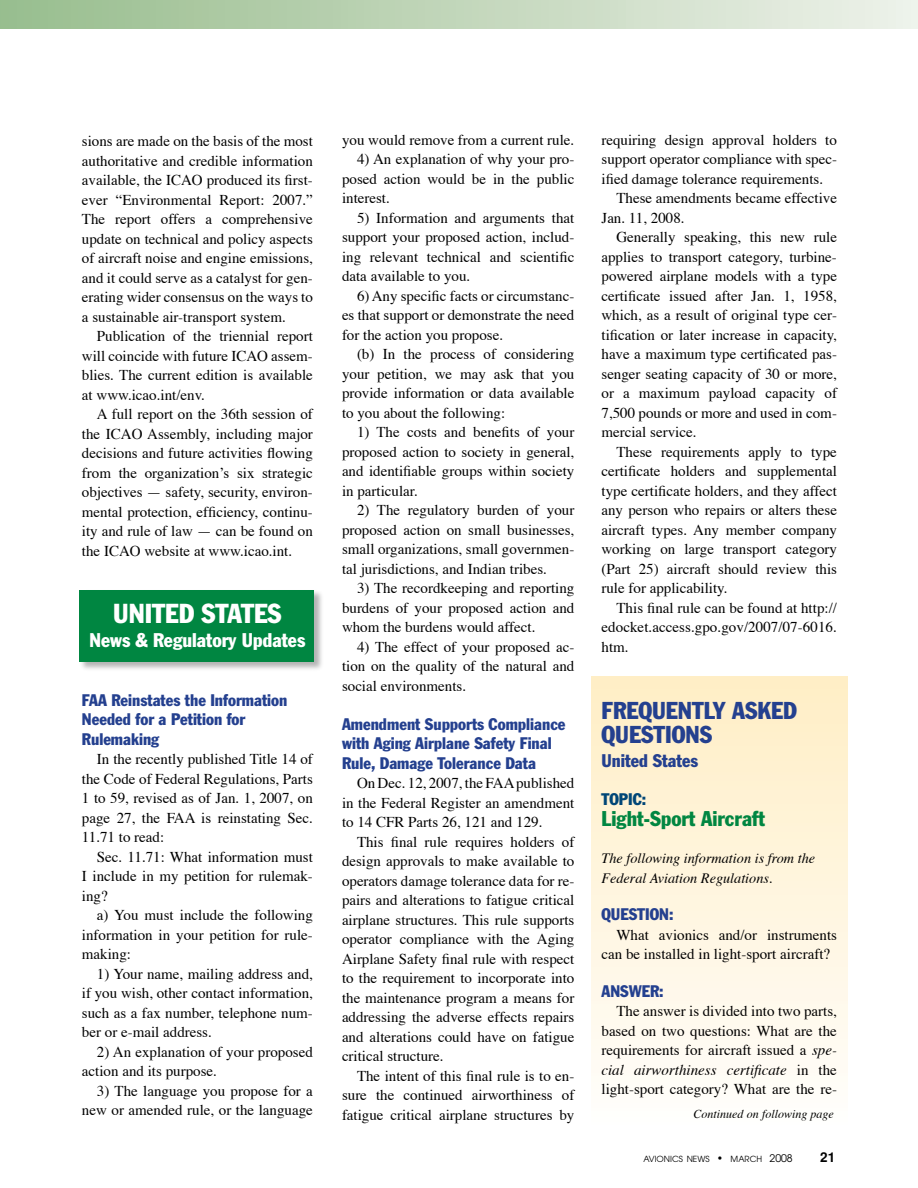
<style>
.page{position:relative;width:918px;height:1188px;background:#fff}
.page>*{position:absolute;margin:0;border:0;box-sizing:border-box;transform-origin:0 0}
.t1{font:condensed 27px "Franklin Gothic";color:#fff}
.t2{font:condensed 24px/24px "Franklin Gothic";color:#24408f}
.t3{font:condensed 21px "Franklin Gothic";color:#008641}
.t4{font:condensed 19.5px "Franklin Gothic";color:#fff}
.t5{font:condensed 18px "Franklin Gothic";color:#24408f}
.t6{font:condensed 16.5px/19.5px "Franklin Gothic";color:#24408f}
.t7{font:condensed 16.5px "Franklin Gothic";color:#004677}
.t8{font:15px/19.5px "Times";color:#000;text-align:justify}
.t9{font:italic 14.25px/19.5px "Times";color:#000}
.t10{font:700 13.5px "Helvetica";color:#000}
.t11{font:italic 12px "Times";color:#000}
.t12{font:8.4px "Avant Garde";color:#000}
.s1{font-style:italic}
.s2{font-size:10.5px}
</style>
<div class="page">
<div style="left:591px;top:676px;width:257px;height:449px;background:linear-gradient(to bottom,#ffeec5,#fffefb)"></div>
<div style="left:0;top:0;width:918px;height:28px;background:linear-gradient(to right,#97bd8d,#eef1ea)"></div>
<div style="left:78px;top:588px;width:246px;height:84px;background:#000;opacity:.3"></div>
<div style="left:80px;top:590px;width:234px;height:72px;background:#008641"></div>
<p class="t8" style="left:82px;top:130px;width:233px">sions are made on the basis of the most authoritative and credible information available, the ICAO produced its first&shy;ever “Environmental Report: 2007.” The report offers a comprehensive update on technical and policy aspects of aircraft noise and engine emissions, and it could serve as a catalyst for gen&shy;erating wider consensus on the ways to a sustainable air-transport system.</p>
<p class="t8" style="left:82px;top:325px;width:233px;text-indent:15px">Publication of the triennial report will coincide with future ICAO assem&shy;blies. The current edition is available at www.icao.int/env.</p>
<p class="t8" style="left:82px;top:403px;width:233px;text-indent:15px">A full report on the 36th session of the ICAO Assembly, including major decisions and future activities flowing from the organization’s six strategic objectives — safety, security, environ&shy;mental protection, efficiency, continu&shy;ity and rule of law — can be found on the ICAO website at www.icao.int.</p>
<h1 class="t1" style="left:113px;top:597px;width:170px">UNITED STATES</h1>
<h3 class="t4" style="left:90px;top:629px;width:217px">News &amp; Regulatory Updates</h3>
<p class="t6" style="left:82px;top:690px;width:207px">FAA Reinstates the Information<br>Needed for a Petition for<br>Rulemaking</p>
<p class="t8" style="left:82px;top:748px;width:233px;text-indent:15px">In the recently published Title 14 of the Code of Federal Regulations, Parts 1 to 59, revised as of Jan. 1, 2007, on page 27, the FAA is reinstating Sec.<br>11.71 to read:</p>
<p class="t8" style="left:82px;top:846px;width:232px;text-indent:15px">Sec. 11.71: What information must I include in my petition for rulemak&shy;ing?</p>
<p class="t8" style="left:82px;top:904px;width:232px;text-indent:15px">a) You must include the following information in your petition for rule&shy;making:</p>
<p class="t8" style="left:82px;top:963px;width:232px;text-indent:15px">1) Your name, mailing address and, if you wish, other contact information, such as a fax number, telephone num&shy;ber or e-mail address.</p>
<p class="t8" style="left:82px;top:1041px;width:232px;text-indent:15px">2) An explanation of your proposed action and its purpose.</p>
<p class="t8" style="left:82px;top:1080px;width:233px;text-align:right">3) The language you propose for a new or amended rule, or the language</p>
<p class="t8" style="left:342px;top:129px;width:234px">you would remove from a current rule.</p>
<p class="t8" style="left:342px;top:148px;width:234px;text-indent:15px">4) An explanation of why your pro&shy;posed action would be in the public interest.</p>
<p class="t8" style="left:342px;top:207px;width:234px;text-indent:15px">5) Information and arguments that support your proposed action, includ&shy;ing relevant technical and scientific data available to you.</p>
<p class="t8" style="left:342px;top:285px;width:234px;text-indent:15px">6) Any specific facts or circumstanc&shy;es that support or demonstrate the need for the action you propose.</p>
<p class="t8" style="left:342px;top:343px;width:234px;text-indent:15px">(b) In the process of considering your petition, we may ask that you provide information or data available to you about the following:</p>
<p class="t8" style="left:342px;top:421px;width:234px;text-indent:15px">1) The costs and benefits of your proposed action to society in general, and identifiable groups within society in particular.</p>
<p class="t8" style="left:342px;top:499px;width:234px;text-indent:15px">2) The regulatory burden of your proposed action on small businesses, small organizations, small governmen&shy;tal jurisdictions, and Indian tribes.</p>
<p class="t8" style="left:342px;top:577px;width:234px;text-indent:15px">3) The recordkeeping and reporting burdens of your proposed action and whom the burdens would affect.</p>
<p class="t8" style="left:342px;top:636px;width:234px;text-indent:15px">4) The effect of your proposed ac&shy;tion on the quality of the natural and social environments.</p>
<p class="t6" style="left:342px;top:714px;width:225px">Amendment Supports Compliance with Aging Airplane Safety Final<br>Rule, Damage Tolerance Data</p>
<p class="t8" style="left:342px;top:772px;width:234px;text-indent:15px">On Dec. 12, 2007, the FAA published in the Federal Register an amendment to 14 CFR Parts 26, 121 and 129.</p>
<p class="t8" style="left:342px;top:831px;width:234px;text-indent:15px">This final rule requires holders of design approvals to make available to operators damage tolerance data for re&shy;pairs and alterations to fatigue critical airplane structures. This rule supports operator compliance with the Aging Airplane Safety final rule with respect to the requirement to incorporate into the maintenance program a means for addressing the adverse effects repairs and alterations could have on fatigue critical structure.</p>
<p class="t8" style="left:342px;top:1065px;width:234px;text-indent:15px">The intent of this final rule is to en&shy;sure the continued airworthiness of fatigue critical airplane structures by</p>
<p class="t8" style="left:602px;top:129px;width:237px">requiring design approval holders to</p>
<p class="t8" style="left:602px;top:148px;width:237px">support operator compliance with spec-</p>
<p class="t8" style="left:602px;top:168px;width:223px">ified damage tolerance requirements.</p>
<p class="t8" style="left:616px;top:187px;width:222px">These amendments became effective</p>
<p class="t8" style="left:602px;top:207px;width:85px">Jan. 11, 2008.</p>
<p class="t8" style="left:616px;top:226px;width:222px">Generally speaking, this new rule</p>
<p class="t8" style="left:602px;top:246px;width:237px">applies to transport category, turbine-</p>
<p class="t8" style="left:602px;top:265px;width:237px">powered airplane models with a type</p>
<p class="t8" style="left:602px;top:285px;width:237px">certificate issued after Jan. 1, 1958,</p>
<p class="t8" style="left:602px;top:304px;width:237px">which, as a result of original type cer-</p>
<p class="t8" style="left:602px;top:324px;width:237px">tification or later increase in capacity,</p>
<p class="t8" style="left:602px;top:343px;width:237px">have a maximum type certificated pas-</p>
<p class="t8" style="left:602px;top:363px;width:237px">senger seating capacity of 30 or more,</p>
<p class="t8" style="left:602px;top:382px;width:237px">or a maximum payload capacity of</p>
<p class="t8" style="left:602px;top:402px;width:237px">7,500 pounds or more and used in com-</p>
<p class="t8" style="left:602px;top:421px;width:96px">mercial service.</p>
<p class="t8" style="left:616px;top:441px;width:222px">These requirements apply to type</p>
<p class="t8" style="left:602px;top:460px;width:237px">certificate holders and supplemental</p>
<p class="t8" style="left:602px;top:480px;width:237px">type certificate holders, and they affect</p>
<p class="t8" style="left:602px;top:499px;width:237px">any person who repairs or alters these</p>
<p class="t8" style="left:602px;top:519px;width:237px">aircraft types. Any member company</p>
<p class="t8" style="left:602px;top:538px;width:237px">working on large transport category</p>
<p class="t8" style="left:602px;top:558px;width:237px">(Part 25) aircraft should review this</p>
<p class="t8" style="left:602px;top:577px;width:128px">rule for applicability.</p>
<p class="t8" style="left:616px;top:597px;width:222px">This final rule can be found at http://</p>
<p class="t8" style="left:602px;top:616px;width:237px">edocket.access.gpo.gov/2007/07-6016.</p>
<p class="t8" style="left:602px;top:636px;width:29px">htm.</p>
<h2 class="t2" style="left:602px;top:699px;width:197px">FREQUENTLY ASKED<br>QUESTIONS</h2>
<p class="t5" style="left:602px;top:750px;width:98px">United States</p>
<p class="t7" style="left:602px;top:789px;width:46px">TOPIC:</p>
<h3 class="t3" style="left:602px;top:806px;width:165px">Light-Sport Aircraft</h3>
<p class="t9" style="left:602px;top:848px;width:215px">The following information is from the<br>Federal Aviation Regulations.</p>
<p class="t6" style="left:602px;top:905px;width:73px">QUESTION:</p>
<p class="t8" style="left:602px;top:924px;width:237px;text-indent:15px">What avionics and/or instruments can be installed in light-sport aircraft?</p>
<p class="t6" style="left:602px;top:981px;width:64px">ANSWER:</p>
<p class="t8" style="left:602px;top:1000px;width:237px;text-indent:15px">The answer is divided into two parts, based on two questions: What are the requirements for aircraft issued a <span class="s1">spe&shy;cial airworthiness certificate</span> in the light-sport category? What are the re-</p>
<p class="t11" style="left:693px;top:1103px;width:142px">Continued on following page</p>
<p class="t12" style="left:643px;top:1154px;width:151px">AVIONICS NEWS <span class="s2">•</span> MARCH <span class="s2">2008</span></p>
<p class="t10" style="left:820px;top:1150px;width:17px">21</p>
</div>
